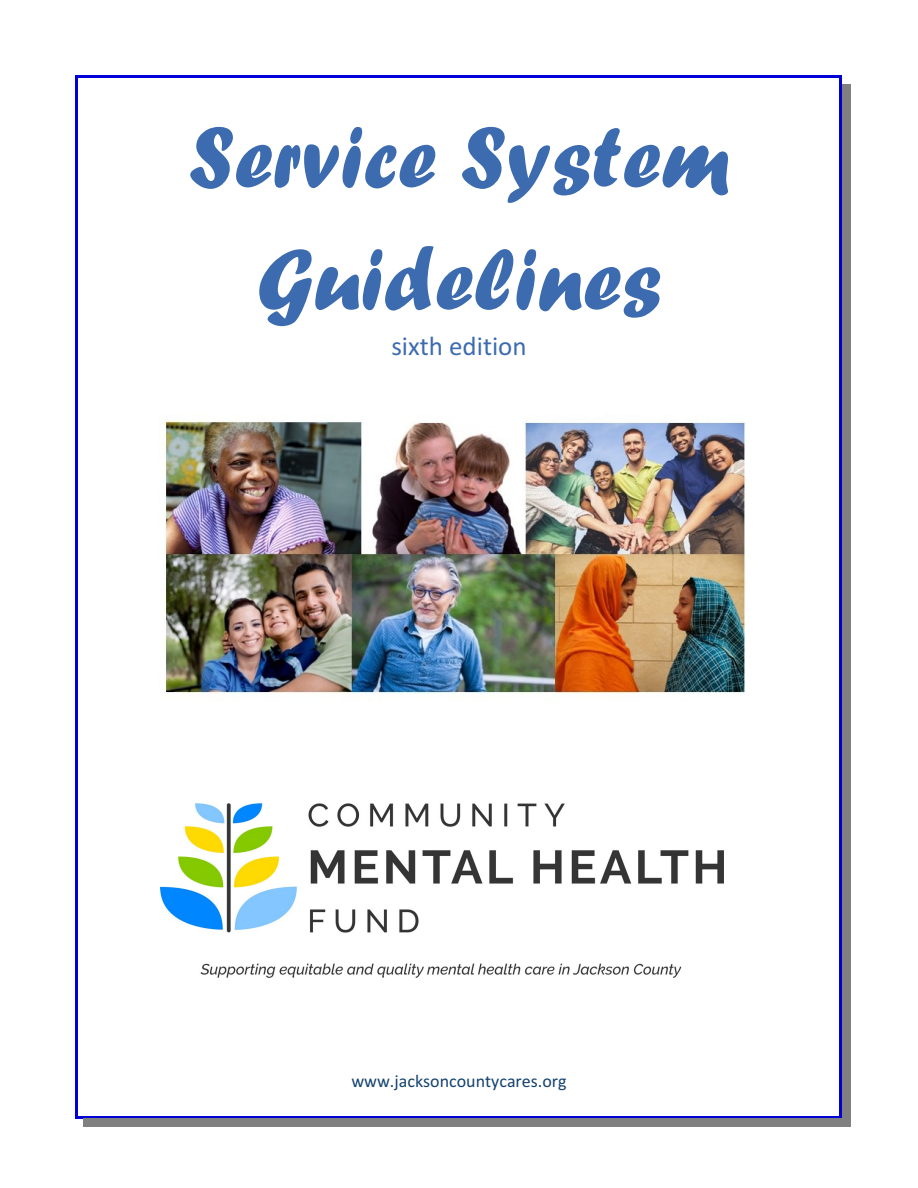
<style>
.page{position:relative;width:918px;height:1188px;background:#fff}
.page>*{position:absolute;margin:0;border:0;box-sizing:border-box;transform-origin:0 0}
.t1{font:90px/122.2px "Forte";color:#3d6bb0;text-align:center}
.t2{font:27px "Calibri";color:#3d6bb0}
.t3{font:18px "Calibri";color:#144270}
</style>
<div class="page">
<hr style="left:76px;top:76px;width:2px;height:1042px;background:#0000d6">
<hr style="left:839px;top:76px;width:3px;height:1042px;background:#0000d6">
<hr style="left:76px;top:76px;width:766px;height:2px;background:#0000d6">
<hr style="left:76px;top:1116px;width:766px;height:3px;background:#0000d6">
<div style="left:842px;top:84px;width:8px;height:1043px;background:#808080"></div>
<div style="left:84px;top:1119px;width:766px;height:8px;background:#808080"></div>
<img style="left:164px;top:414px;width:582px;height:280px">
<img style="left:160px;top:803px;width:564px;height:175px">
<h1 class="t1" style="left:188px;top:106px;width:543px">Service System<br>Guidelines</h1>
<h2 class="t2" style="left:391px;top:335px;width:137px">sixth edition</h2>
<p class="t3" style="left:351px;top:1074px;width:217px">www.jacksoncountycares.org</p>
</div>
